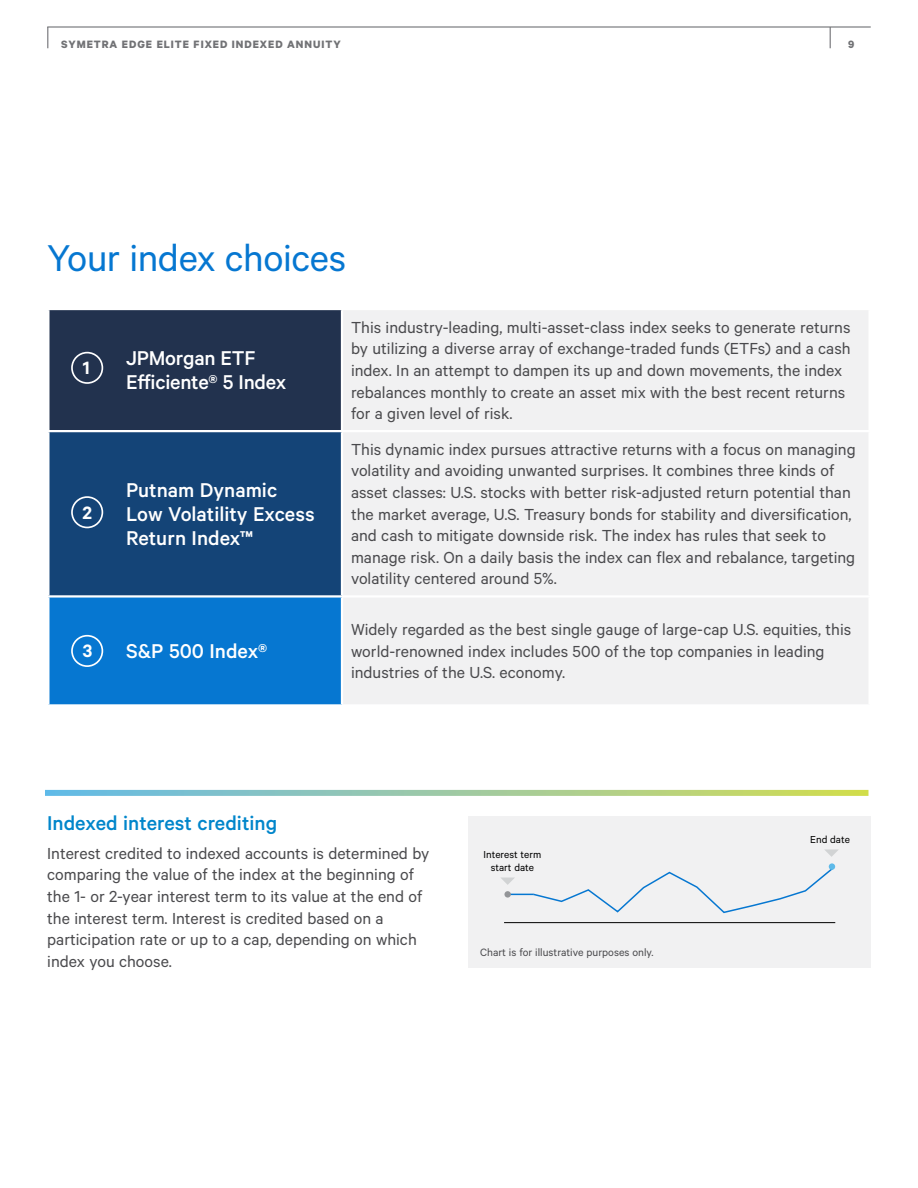
<style>
.page{position:relative;width:918px;height:1188px;background:#fff}
.page>*{position:absolute;margin:0;border:0;box-sizing:border-box;transform-origin:0 0}
.Header2_BRO{font:42px "Calibre";letter-spacing:-.01em;color:#0677d1}
.t1{font:500 22.5px/24px "Calibre";color:#fff}
.t2{font:500 22.5px "Calibre";color:#0086cb}
.t3{font:600 20.1px "Calibre";color:#fff}
.Body{font:18px/21.6px "Calibre";color:#4a4a4d}
.t4{font:700 12px "Calibre";letter-spacing:.08em;color:#717275}
.t5{font:12px "Calibre";color:#4a4a4d}
.t6{font:11.4px/13.6px "Calibre";color:#000;text-align:center}
</style>
<div class="page">
<svg style="left:47px;top:28px;width:1px;height:20px"></svg>
<hr style="left:47px;top:26px;width:824px;height:2px;background:#717275">
<svg style="left:830px;top:27px;width:1px;height:21px"></svg>
<div style="left:50px;top:310px;width:291px;height:120px;background:#22324e"></div>
<div style="left:343px;top:310px;width:525px;height:394px;background:#f1f1f2"></div>
<div style="left:50px;top:432px;width:291px;height:163px;background:#144477"></div>
<div style="left:50px;top:598px;width:291px;height:106px;background:#0677d1"></div>
<hr style="left:342px;top:430px;width:529px;height:2px;background:#fff">
<hr style="left:342px;top:595px;width:529px;height:3px;background:#fff">
<div style="left:71px;top:352px;width:32px;height:32px;border:2px solid #fff;border-radius:50%"></div>
<div style="left:71px;top:496px;width:32px;height:32px;border:2px solid #fff;border-radius:50%"></div>
<div style="left:71px;top:635px;width:32px;height:32px;border:2px solid #fff;border-radius:50%"></div>
<svg style="left:45px;top:790px;width:823px;height:6px;background:#9ecba1"></svg>
<div style="left:468px;top:816px;width:403px;height:152px;background:#f1f1f2"></div>
<hr style="left:504px;top:922px;width:331px;height:1px;background:#000">
<div style="left:829px;top:863px;width:6px;height:7px;background:#5ebae9;border-radius:50%"></div>
<svg style="left:501px;top:865px;width:335px;height:49px"></svg>
<svg style="left:825px;top:849px;width:14px;height:8px"></svg>
<div style="left:504px;top:891px;width:7px;height:7px;background:#939598;border-radius:50%"></div>
<p class="t4" style="left:61px;top:37px;width:281px">SYMETRA EDGE ELITE FIXED INDEXED ANNUITY</p>
<p class="t4" style="left:848px;top:37px;width:8px">9</p>
<p class="Header2_BRO" style="left:47px;top:234px;width:300px">Your index choices</p>
<p class="t3" style="left:83px;top:356px;width:8px">1</p>
<p class="t1" style="left:126px;top:346px;width:162px">JPMorgan ETF<br>Efficiente® 5 Index</p>
<p class="t3" style="left:83px;top:501px;width:11px">2</p>
<p class="t1" style="left:126px;top:477px;width:190px">Putnam Dynamic<br>Low Volatility Excess<br>Return Index™</p>
<p class="t3" style="left:83px;top:639px;width:11px">3</p>
<p class="t1" style="left:126px;top:639px;width:143px">S&amp;P 500 Index®</p>
<p class="Body" style="left:351px;top:316px;width:501px">This industry-leading, multi-asset-class index seeks to generate returns by utilizing a diverse array of exchange-traded funds (ETFs) and a cash index. In an attempt to dampen its up and down movements, the index rebalances monthly to create an asset mix with the best recent returns for a given level of risk.</p>
<p class="Body" style="left:351px;top:438px;width:506px">This dynamic index pursues attractive returns with a focus on managing volatility and avoiding unwanted surprises. It combines three kinds of asset classes: U.S. stocks with better risk-adjusted return potential than the market average, U.S. Treasury bonds for stability and diversification, and cash to mitigate downside risk. The index has rules that seek to manage risk. On a daily basis the index can flex and rebalance, targeting volatility centered around 5%.</p>
<p class="Body" style="left:351px;top:618px;width:502px">Widely regarded as the best single gauge of large-cap U.S. equities, this world-renowned index includes 500 of the top companies in leading industries of the U.S. economy.</p>
<p class="t2" style="left:47px;top:810px;width:231px">Indexed interest crediting</p>
<p class="Body" style="left:47px;top:842px;width:384px">Interest credited to indexed accounts is determined by comparing the value of the index at the beginning of the 1- or 2-year interest term to its value at the end of the interest term. Interest is credited based on a participation rate or up to a cap, depending on which index you choose.</p>
<p class="t6" style="left:484px;top:847px;width:59px">Interest term start date</p>
<p class="t5" style="left:480px;top:945px;width:175px">Chart is for illustrative purposes only.</p>
<p class="t6" style="left:810px;top:832px;width:41px">End date</p>
</div>
